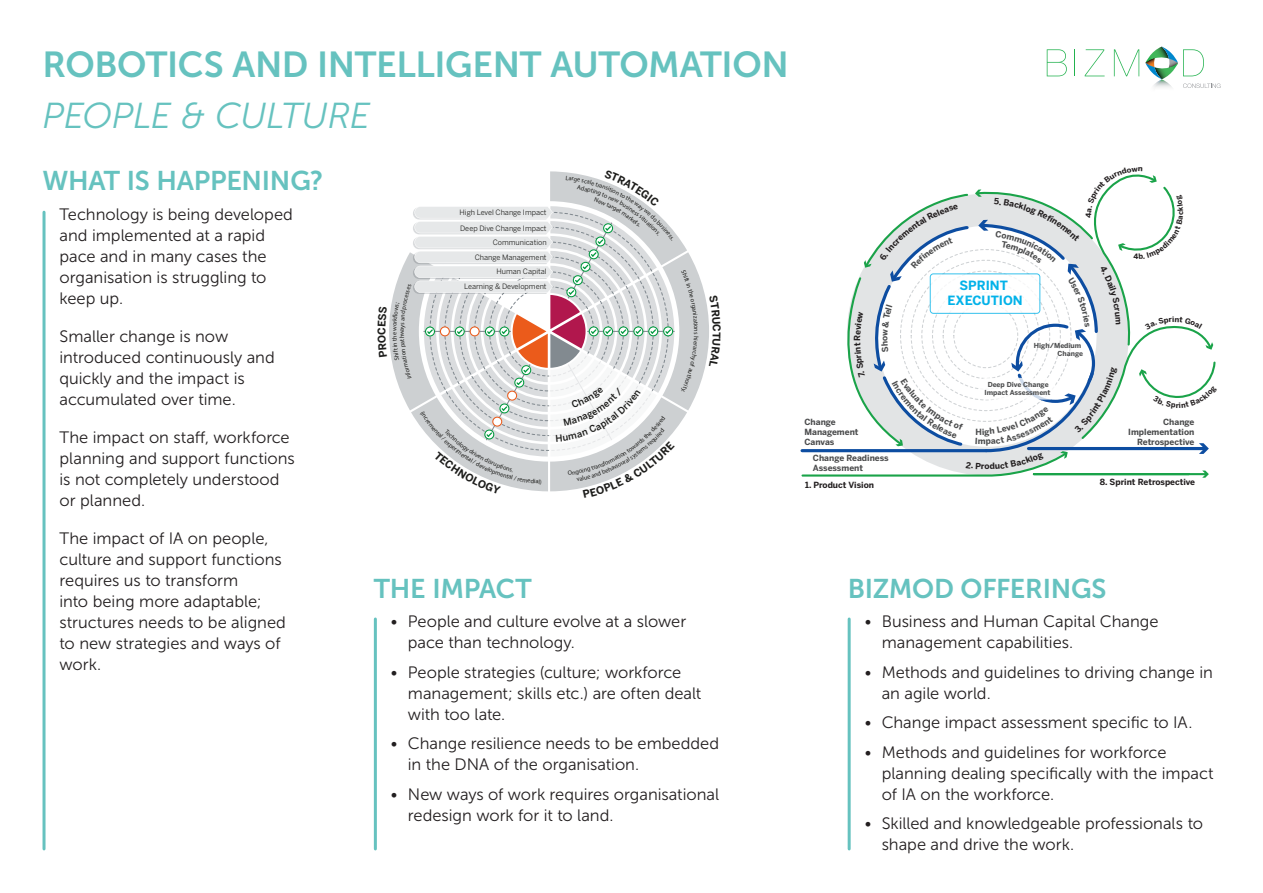
<style>
.page{position:relative;width:1263px;height:893px;background:#fff}
.page>*{position:absolute;margin:0;border:0;box-sizing:border-box;transform-origin:0 0}
.t1{font:36px "Museo Sans 700";letter-spacing:-.01em;color:#66c2bf}
.t2{font:italic 36px "Museo Sans 300";letter-spacing:-.01em;color:#66c2bf}
.t3{font:27px "Museo Sans 700";letter-spacing:-.01em;color:#66c2bf}
.t4{font:16.5px/21px "Museo Sans 300";color:#231f20}
.t5{font:700 12.6px/15.1px "Benton Sans";color:#02b2e9;text-align:center}
.t6{font:700 10.5px "Benton Sans";color:#1d1d1b}
.t7{font:700 8.4px/10.2px "Benton Sans";color:#4b4c4d}
.t8{font:700 8.4px "Benton Sans";color:#231f20}
.t9{font:7.35px/15.1px "Benton Sans";color:#1d1d1b;text-align:right}
.t10{font:700 7.35px "Benton Sans";color:#231f20}
.t11{font:700 6.9px/8.2px "Benton Sans";color:#4b4c4d;text-align:right}
.t12{font:6.3px "Myriad Pro";color:#1d1d1b}
</style>
<div class="page">
<svg style="left:1047px;top:49px;width:20px;height:27px"></svg>
<svg style="left:1074px;top:49px;width:1px;height:27px"></svg>
<svg style="left:1085px;top:49px;width:19px;height:27px"></svg>
<svg style="left:1114px;top:49px;width:25px;height:27px"></svg>
<svg style="left:1145px;top:47px;width:75px;height:41px"></svg>
<hr style="left:43px;top:212px;width:3px;height:637px;background:#66c2bf">
<hr style="left:374px;top:619px;width:3px;height:230px;background:#66c2bf">
<hr style="left:848px;top:619px;width:3px;height:230px;background:#66c2bf">
<svg style="left:389px;top:171px;width:320px;height:321px"></svg>
<svg style="left:800px;top:174px;width:416px;height:304px"></svg>
<p class="t1" style="left:43px;top:44px;width:748px">ROBOTICS AND INTELLIGENT AUTOMATION</p>
<p class="t2" style="left:43px;top:96px;width:329px">PEOPLE &amp; CULTURE</p>
<p class="t3" style="left:43px;top:166px;width:282px">WHAT IS HAPPENING?</p>
<p class="t4" style="left:60px;top:204px;width:235px">Technology is being developed and implemented at a rapid pace and in many cases the organisation is struggling to keep up.</p>
<p class="t4" style="left:60px;top:326px;width:217px">Smaller change is now introduced continuously and quickly and the impact is accumulated over time.</p>
<p class="t4" style="left:60px;top:427px;width:237px">The impact on staff, workforce planning and support functions is not completely understood or planned.</p>
<p class="t4" style="left:60px;top:528px;width:228px">The impact of IA on people, culture and support functions requires us to transform<br>into being more adaptable; structures needs to be aligned to new strategies and ways of work.</p>
<p class="t6" style="left:375px;top:335px;width:9px;rotate:-90deg">C</p>
<p class="t9" style="left:460px;top:205px;width:89px">High Level Change Impact<br>Deep Dive Change Impact<br>Communication<br>Change Management</p>
<p class="t9" style="left:464px;top:264px;width:84px">Human Capital<br>Learning &amp; Development</p>
<p class="t12" style="left:700px;top:328px;width:5px;rotate:90deg">n</p>
<p class="t3" style="left:374px;top:573px;width:159px">THE IMPACT</p>
<p class="t4" style="left:408px;top:611px;width:280px;text-indent:-17px">• People and culture evolve at a slower pace than technology.</p>
<p class="t4" style="left:408px;top:661px;width:295px;text-indent:-17px">• People strategies (culture; workforce management; skills etc.) are often dealt with too late.</p>
<p class="t4" style="left:408px;top:733px;width:313px;text-indent:-17px">• Change resilience needs to be embedded in the DNA of the organisation.</p>
<p class="t4" style="left:408px;top:783px;width:313px;text-indent:-17px">• New ways of work requires organisational redesign work for it to land.</p>
<p class="t7" style="left:879px;top:341px;width:7px;rotate:-90deg">o</p>
<p class="t7" style="left:804px;top:416px;width:56px">Change<br>Management<br>Canvas</p>
<p class="t7" style="left:813px;top:452px;width:77px">Change Readiness<br>Assessment</p>
<p class="t8" style="left:805px;top:479px;width:70px">1. Product Vision</p>
<p class="t5" style="left:947px;top:278px;width:77px">SPRINT<br>EXECUTION</p>
<p class="t11" style="left:1034px;top:341px;width:51px">High/Medium<br>Change</p>
<p class="t11" style="left:984px;top:380px;width:67px;text-align:center">Deep Dive Change<br>Impact Assessment</p>
<p class="t7" style="left:975px;top:426px;width:8px">H</p>
<p class="t7" style="left:978px;top:436px;width:9px">m</p>
<p class="t8" style="left:984px;top:461px;width:7px">o</p>
<p class="t10" style="left:1133px;top:252px;width:7px">4</p>
<p class="t7" style="left:1128px;top:416px;width:68px;text-align:right">Change<br>Implementation<br>Retrospective</p>
<p class="t8" style="left:1100px;top:477px;width:97px">8. Sprint Retrospective</p>
<p class="t3" style="left:848px;top:573px;width:260px">BIZMOD OFFERINGS</p>
<p class="t4" style="left:882px;top:611px;width:278px;text-indent:-17px">• Business and Human Capital Change management capabilities.</p>
<p class="t4" style="left:882px;top:661px;width:333px;text-indent:-17px">• Methods and guidelines to driving change in an agile world.</p>
<p class="t4" style="left:865px;top:712px;width:329px">• Change impact assessment specific to IA.</p>
<p class="t4" style="left:882px;top:741px;width:333px;text-indent:-17px">• Methods and guidelines for workforce planning dealing specifically with the impact of IA on the workforce.</p>
<p class="t4" style="left:882px;top:813px;width:323px;text-indent:-17px">• Skilled and knowledgeable professionals to shape and drive the work.</p>
</div>
